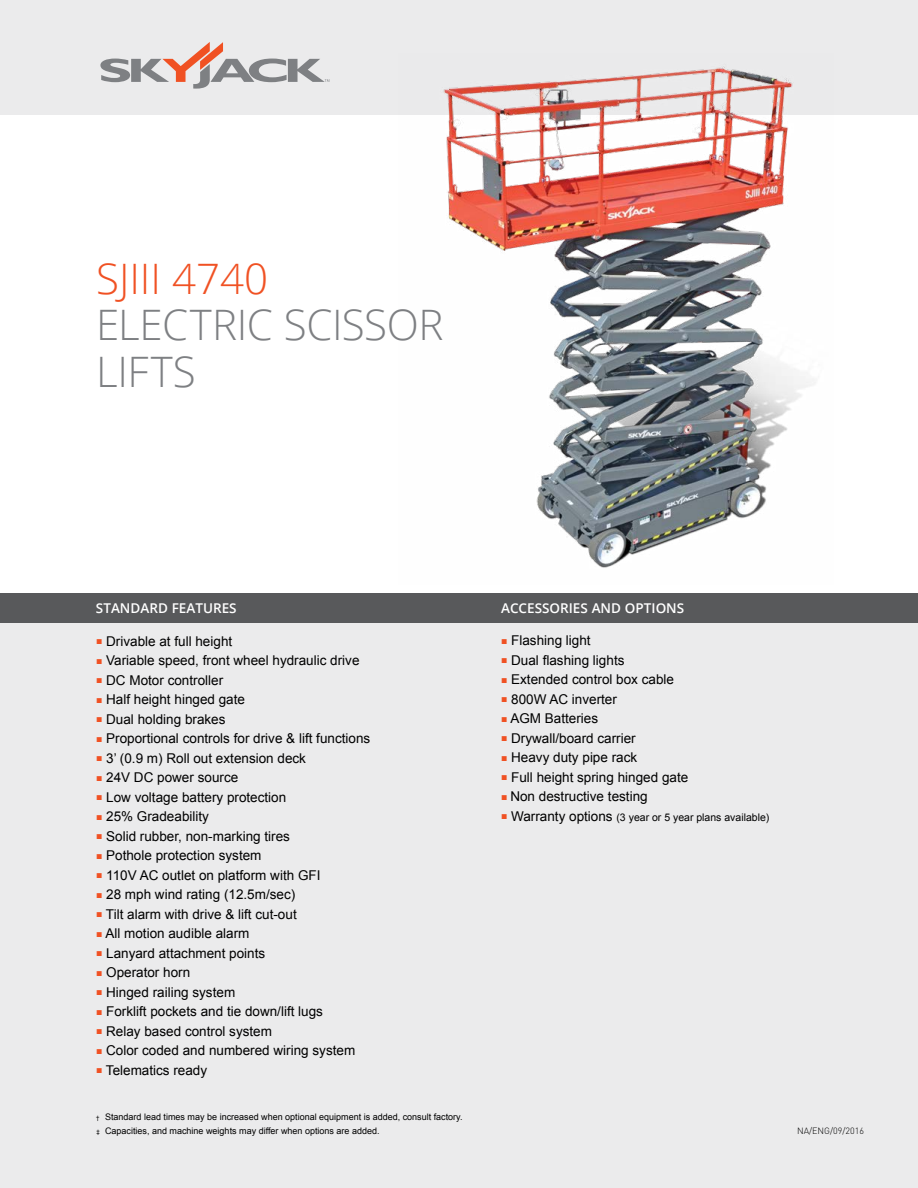
<style>
.page{position:relative;width:918px;height:1188px;background:#fff}
.page>*{position:absolute;margin:0;border:0;box-sizing:border-box;transform-origin:0 0}
.t1{font:300 42px/46.5px "Open Sans";letter-spacing:-.01em;color:#7e8083}
.t2{font:300 42px "Open Sans";color:#f05123}
.t3{font:13.5px "Arial";color:#000}
.t4{font:600 13.5px "Open Sans";color:#fff}
.t5{font:10.5px "Arial";color:#000}
.t6{font:9px/13.5px "Arial";color:#000}
.t7{font:300 9px "DIN";color:#000}
.s1{font-size:10.5px;color:#f05123}
.s2{font-size:6px}
.s3{color:#f05123}
.s4{font-size:13.5px}
</style>
<div class="page">
<div style="left:0;top:0;width:918px;height:114px;background:#ebebec"></div>
<div style="left:0;top:608px;width:918px;height:580px;background:#ebebec"></div>
<svg style="left:100px;top:42px;width:230px;height:47px"></svg>
<div style="left:0;top:594px;width:918px;height:29px;background:#58595b"></div>
<img style="left:398px;top:66px;width:435px;height:502px">
<h1 class="t2" style="left:96px;top:250px;width:173px">SJIII 4740</h1>
<h1 class="t1" style="left:96px;top:301px;width:349px">ELECTRIC SCISSOR<br>LIFTS</h1>
<p class="t4" style="left:96px;top:599px;width:142px">STANDARD FEATURES</p>
<p class="t4" style="left:501px;top:599px;width:185px">ACCESSORIES AND OPTIONS</p>
<p class="t3" style="left:96px;top:632px;width:138px"><span class="s1">■</span> Drivable at full height</p>
<p class="t3" style="left:96px;top:652px;width:265px"><span class="s1">■</span> Variable speed, front wheel hydraulic drive</p>
<p class="t3" style="left:96px;top:671px;width:129px"><span class="s1">■</span> DC Motor controller</p>
<p class="t3" style="left:96px;top:691px;width:150px"><span class="s1">■</span> Half height hinged gate</p>
<p class="t3" style="left:96px;top:710px;width:131px"><span class="s1">■</span> Dual holding brakes</p>
<p class="t3" style="left:96px;top:730px;width:276px"><span class="s1">■</span> Proportional controls for drive &amp; lift functions</p>
<p class="t3" style="left:96px;top:749px;width:211px"><span class="s1">■</span> 3’ (0.9 m) Roll out extension deck</p>
<p class="t3" style="left:96px;top:769px;width:144px"><span class="s1">■</span> 24V DC power source</p>
<p class="t3" style="left:96px;top:788px;width:192px"><span class="s1">■</span> Low voltage battery protection</p>
<p class="t3" style="left:96px;top:808px;width:114px"><span class="s1">■</span> 25% Gradeability</p>
<p class="t3" style="left:96px;top:827px;width:195px"><span class="s1">■</span> Solid rubber, non-marking tires</p>
<p class="t3" style="left:96px;top:847px;width:167px"><span class="s1">■</span> Pothole protection system</p>
<p class="t3" style="left:96px;top:866px;width:226px"><span class="s1">■</span> 110V AC outlet on platform with GFI</p>
<p class="t3" style="left:96px;top:886px;width:201px"><span class="s1">■</span> 28 mph wind rating (12.5m/sec)</p>
<p class="t3" style="left:96px;top:905px;width:202px"><span class="s1">■</span> Tilt alarm with drive &amp; lift cut-out</p>
<p class="t3" style="left:96px;top:925px;width:155px"><span class="s1">■</span> All motion audible alarm</p>
<p class="t3" style="left:96px;top:944px;width:171px"><span class="s1">■</span> Lanyard attachment points</p>
<p class="t3" style="left:96px;top:964px;width:96px"><span class="s1">■</span> Operator horn</p>
<p class="t3" style="left:96px;top:983px;width:141px"><span class="s1">■</span> Hinged railing system</p>
<p class="t3" style="left:96px;top:1003px;width:228px"><span class="s1">■</span> Forklift pockets and tie down/lift lugs</p>
<p class="t3" style="left:96px;top:1022px;width:177px"><span class="s1">■</span> Relay based control system</p>
<p class="t3" style="left:96px;top:1042px;width:261px"><span class="s1">■</span> Color coded and numbered wiring system</p>
<p class="t3" style="left:96px;top:1061px;width:113px"><span class="s1">■</span> Telematics ready</p>
<p class="t6" style="left:96px;top:1111px;width:368px"><span class="s2">†</span> Standard lead times may be increased when optional equipment is added, consult factory. <span class="s2">‡</span> Capacities, and machine weights may differ when options are added.</p>
<p class="t3" style="left:501px;top:631px;width:91px"><span class="s1">■</span> Flashing light</p>
<p class="t3" style="left:501px;top:651px;width:125px"><span class="s1">■</span> Dual flashing lights</p>
<p class="t3" style="left:501px;top:670px;width:174px"><span class="s1">■</span> Extended control box cable</p>
<p class="t3" style="left:501px;top:690px;width:117px"><span class="s1">■</span> 800W AC inverter</p>
<p class="t3" style="left:501px;top:709px;width:99px"><span class="s1">■</span> AGM Batteries</p>
<p class="t3" style="left:501px;top:729px;width:136px"><span class="s1">■</span> Drywall/board carrier</p>
<p class="t3" style="left:501px;top:748px;width:138px"><span class="s1">■</span> Heavy duty pipe rack</p>
<p class="t3" style="left:501px;top:768px;width:189px"><span class="s1">■</span> Full height spring hinged gate</p>
<p class="t3" style="left:501px;top:787px;width:148px"><span class="s1">■</span> Non destructive testing</p>
<p class="t5" style="left:501px;top:810px;width:270px"><span class="s3">■</span> <span class="s4">Warranty options</span> (3 year or 5 year plans available)</p>
<p class="t7" style="left:797px;top:1125px;width:68px">NA/ENG/09/2016</p>
</div>
